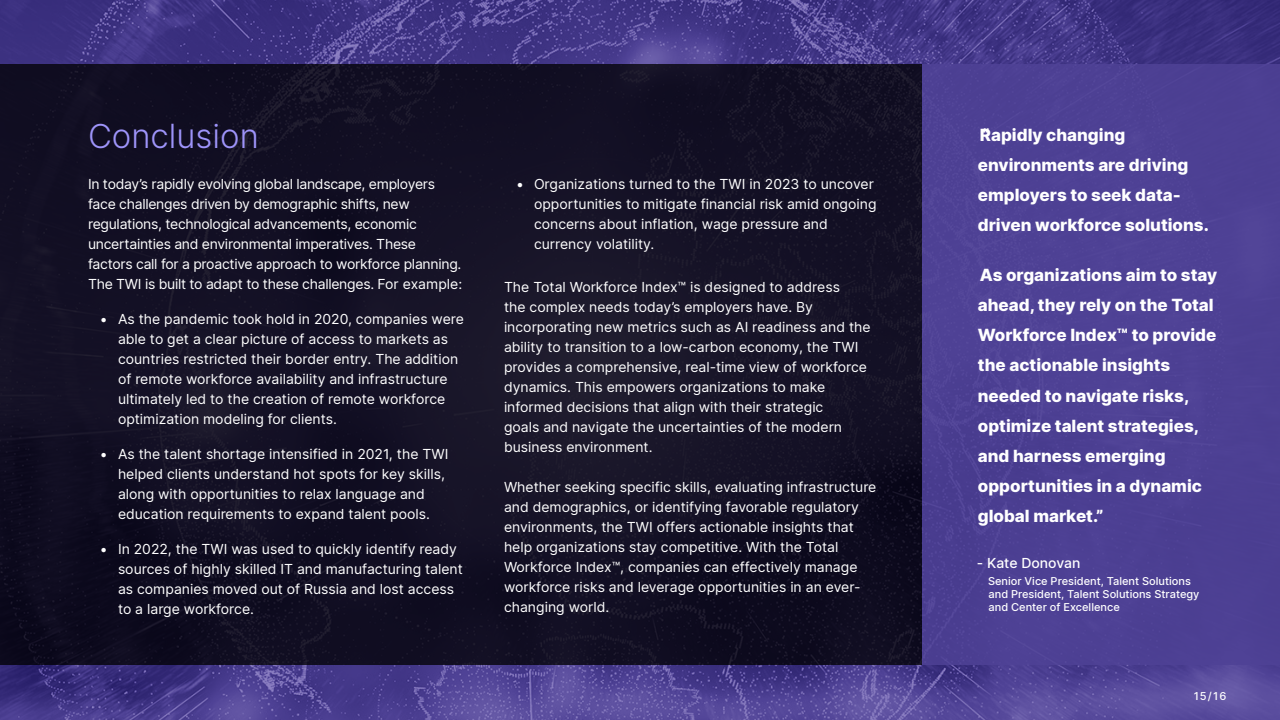
<style>
.page{position:relative;width:1280px;height:720px;background:#fff}
.page>*{position:absolute;margin:0;border:0;box-sizing:border-box;transform-origin:0 0}
.t1{font:300 33px "Inter";color:#9e94fa}
.t2{font:800 17px/30px "Inter";color:#fff}
.t3{font:14px/20px "Inter";color:#fff}
.t4{font:14px/20px "Inter";letter-spacing:-.02em;color:#fff}
.t5{font:500 14px "Inter";color:#fff}
.t6{font:500 11px/13.2px "Inter";color:#fff}
</style>
<div class="page">
<img style="left:0;top:0;width:1280px;height:720px">
<div style="left:922px;top:64px;width:358px;height:602px;background:#4f4296"></div>
<div style="left:0;top:64px;width:922px;height:602px;background:#131024"></div>
<h1 class="t1" style="left:88px;top:113px;width:172px">Conclusion</h1>
<p class="t4" style="left:88px;top:173px;width:376px">In today’s rapidly evolving global landscape, employers face challenges driven by demographic shifts, new regulations, technological advancements, economic uncertainties and environmental imperatives. These factors call for a proactive approach to workforce planning.<br>The TWI is built to adapt to these challenges. For example:</p>
<p class="t3" style="left:118px;top:308px;width:347px;text-indent:-18px">• As the pandemic took hold in 2020, companies were able to get a clear picture of access to markets as countries restricted their border entry. The addition of remote workforce availability and infrastructure ultimately led to the creation of remote workforce optimization modeling for clients.</p>
<p class="t3" style="left:118px;top:443px;width:332px;text-indent:-18px">• As the talent shortage intensified in 2021, the TWI helped clients understand hot spots for key skills, along with opportunities to relax language and education requirements to expand talent pools.</p>
<p class="t3" style="left:118px;top:538px;width:346px;text-indent:-18px">• In 2022, the TWI was used to quickly identify ready sources of highly skilled IT and manufacturing talent as companies moved out of Russia and lost access to a large workforce.</p>
<p class="t3" style="left:534px;top:173px;width:344px;text-indent:-18px">• Organizations turned to the TWI in 2023 to uncover opportunities to mitigate financial risk amid ongoing concerns about inflation, wage pressure and currency volatility.</p>
<p class="t3" style="left:504px;top:276px;width:368px">The Total Workforce Index™ is designed to address<br>the complex needs today’s employers have. By incorporating new metrics such as AI readiness and the ability to transition to a low-carbon economy, the TWI provides a comprehensive, real-time view of workforce dynamics. This empowers organizations to make informed decisions that align with their strategic<br>goals and navigate the uncertainties of the modern business environment.</p>
<p class="t3" style="left:504px;top:476px;width:374px">Whether seeking specific skills, evaluating infrastructure and demographics, or identifying favorable regulatory environments, the TWI offers actionable insights that help organizations stay competitive. With the Total Workforce Index™, companies can effectively manage workforce risks and leverage opportunities in an ever&shy;changing world.</p>
<p class="t2" style="left:978px;top:120px;width:233px">Rapidly changing environments are driving employers to seek data&shy;driven workforce solutions.</p>
<p class="t2" style="left:978px;top:260px;width:241px">As organizations aim to stay ahead, they rely on the Total<br>Workforce Index™ to provide the actionable insights needed to navigate risks, optimize talent strategies, and harness emerging opportunities in a dynamic global market.”</p>
<p class="t5" style="left:977px;top:553px;width:105px">- Kate Donovan</p>
<p class="t6" style="left:988px;top:574px;width:213px">Senior Vice President, Talent Solutions and President, Talent Solutions Strategy and Center of Excellence</p>
<p class="t2" style="left:982px;top:120px;width:9px">“</p>
<p class="t6" style="left:1194px;top:689px;width:34px">15/16</p>
</div>
